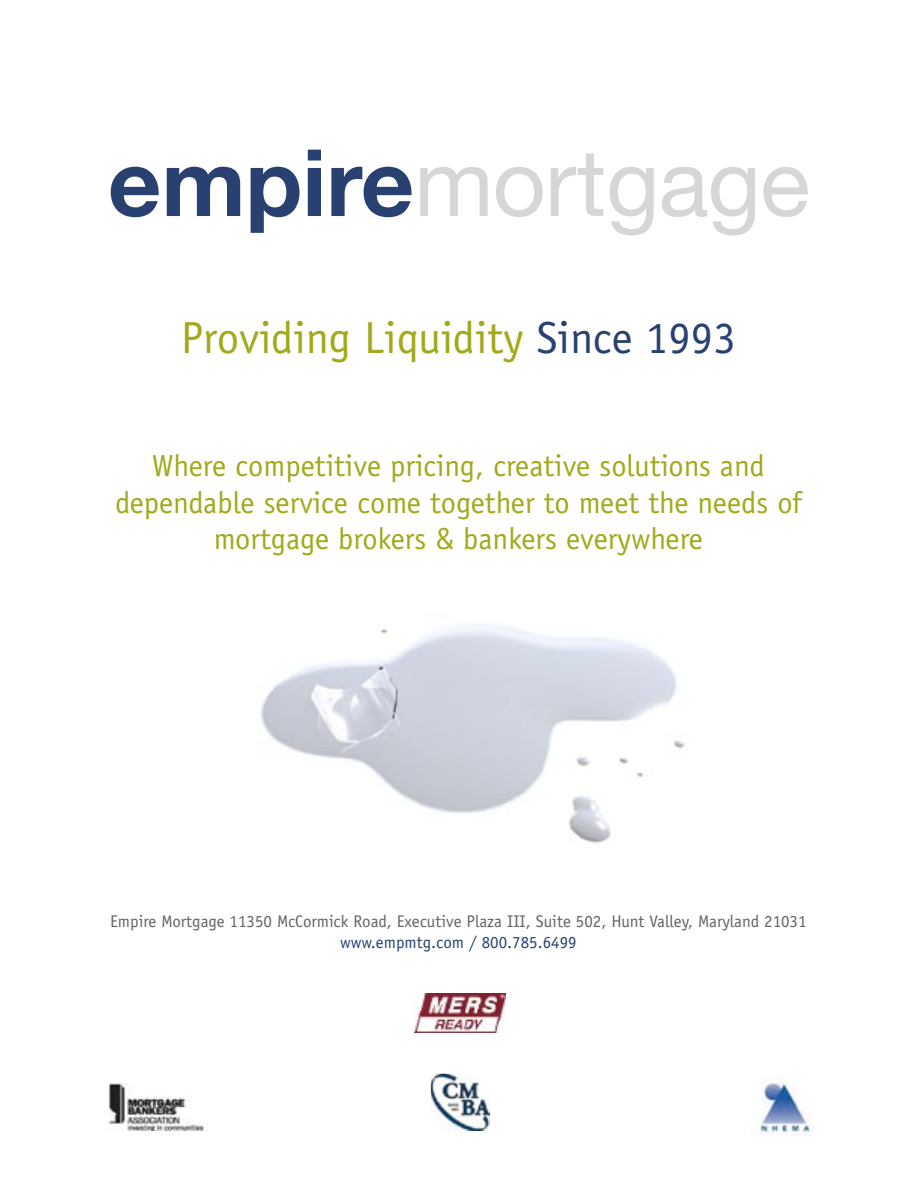
<style>
.page{position:relative;width:918px;height:1188px;background:#fff}
.page>*{position:absolute;margin:0;border:0;box-sizing:border-box;transform-origin:0 0}
.t1{font:93px "Helvetica Neue";letter-spacing:-.01em;color:#d6d6d6}
.heading_4{font:45px "Officina Sans";color:#a2a91b}
.t2{font:30.6px/36.6px "Officina Sans";color:#a2a91b;text-align:center}
.t3{font:16.95px "Officina Sans";color:#636363}
.t4{font:16.95px "Officina Sans";color:#294171}
.s1{font-weight:700;color:#294171}
.s2{color:#294171}
</style>
<div class="page">
<img style="left:260px;top:624px;width:425px;height:219px">
<img style="left:108px;top:1083px;width:96px;height:48px">
<img style="left:431px;top:1074px;width:59px;height:57px">
<img style="left:757px;top:1076px;width:56px;height:61px">
<img style="left:415px;top:994px;width:90px;height:39px">
<p class="t1" style="left:108px;top:127px;width:704px"><span class="s1">empire</span>mortgage</p>
<p class="heading_4" style="left:181px;top:311px;width:557px">Providing Liquidity <span class="s2">Since 1993</span></p>
<p class="t2" style="left:115px;top:447px;width:688px">Where competitive pricing, creative solutions and dependable service come together to meet the needs of mortgage brokers &amp; bankers everywhere</p>
<p class="t3" style="left:110px;top:911px;width:698px">Empire Mortgage 11350 McCormick Road, Executive Plaza III, Suite 502, Hunt Valley, Maryland 21031</p>
<p class="t4" style="left:340px;top:932px;width:238px">www.empmtg.com / 800.785.6499</p>
</div>
